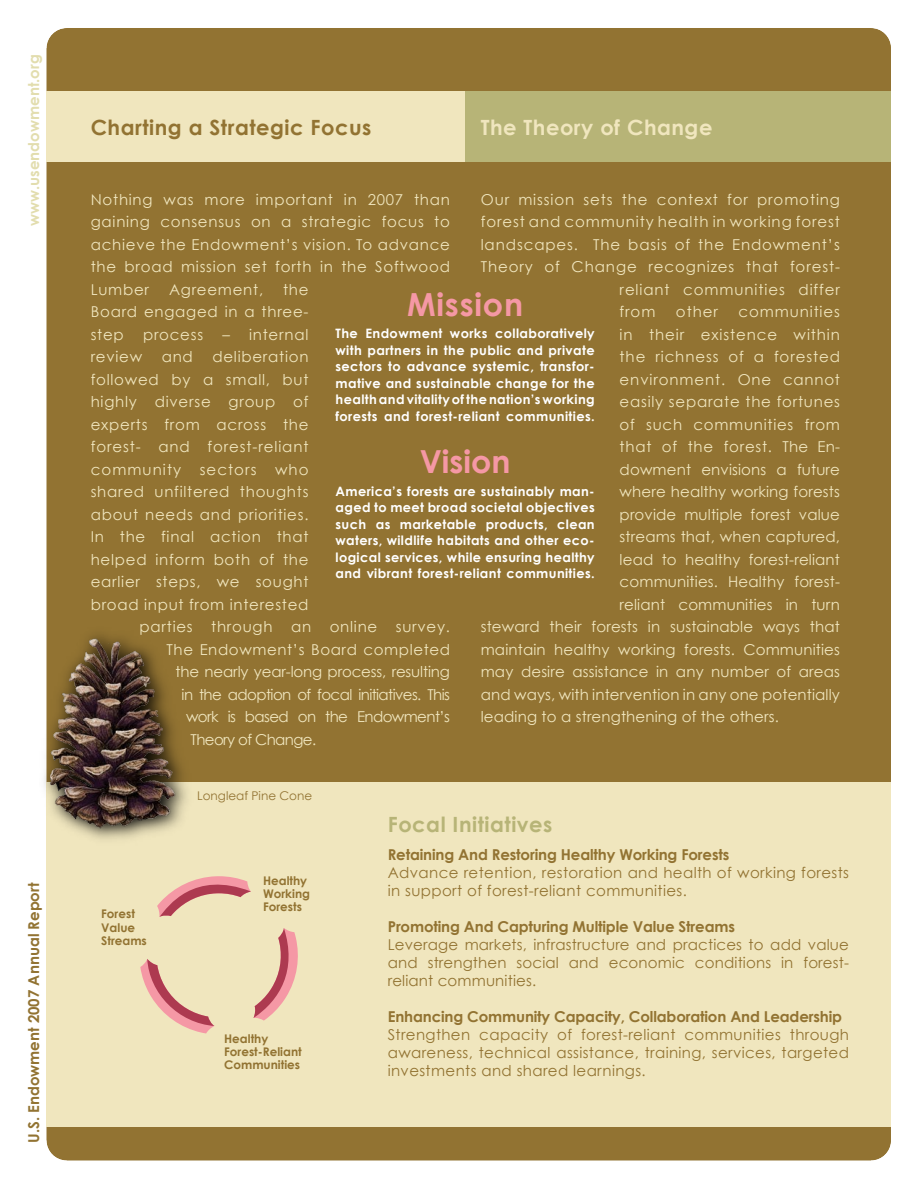
<style>
.page{position:relative;width:918px;height:1188px;background:#fff}
.page>*{position:absolute;margin:0;border:0;box-sizing:border-box;transform-origin:0 0}
.t1{font:700 31.8px "Century Gothic";letter-spacing:.025em;color:#f598a5}
.t2{font:700 21px "Century Gothic";letter-spacing:.025em;color:#927332}
.t3{font:700 21px "Century Gothic";letter-spacing:.025em;color:#f0e6be}
.t4{font:700 21px "Century Gothic";letter-spacing:.025em;color:#b7b477}
.t5{font:15px/22.5px "Century Gothic";letter-spacing:.05em;color:#f0e6be;text-align:justify}
.t6{font:15px "Century Gothic";letter-spacing:.01em;color:#f0e6be}
.t7{font:15px/18px "Century Gothic";letter-spacing:.025em;color:#927332;text-align:justify}
.t8{font:700 15px "Century Gothic";letter-spacing:-.01em;color:#927332}
.t9{font:15px "Century Gothic";letter-spacing:-.04em;color:#f0e6be}
.t10{font:15px "Century Gothic";letter-spacing:-.01em;color:#f0e6be}
.t11{font:15px "Century Gothic";letter-spacing:.07em;color:#f0e6be}
.t12{font:700 15px "Century Gothic";color:#e2ddae}
.t13{font:700 12.9px/16.5px "Century Gothic";letter-spacing:.03em;color:#fff;text-align:justify}
.t14{font:700 12px/13.2px "Century Gothic";color:#927332}
.t15{font:12px "Century Gothic";color:#927332}
</style>
<div class="page">
<div style="left:46px;top:28px;width:845px;height:1132px;background:#927332"></div>
<div style="left:309px;top:286px;width:311px;height:310px;background:#927332"></div>
<div style="left:46px;top:783px;width:845px;height:344px;background:#f0e6be"></div>
<div style="left:46px;top:92px;width:844px;height:70px;background:#f0e6be"></div>
<div style="left:465px;top:92px;width:426px;height:70px;background:#b7b477"></div>
<svg style="left:157px;top:876px;width:94px;height:41px"></svg>
<svg style="left:253px;top:928px;width:45px;height:93px"></svg>
<svg style="left:140px;top:959px;width:74px;height:74px"></svg>
<svg style="left:44px;top:626px;width:120px;height:213px"></svg>
<img style="left:51px;top:626px;width:150px;height:204px">
<svg style="left:46px;top:28px;width:21px;height:20px"></svg>
<svg style="left:870px;top:1140px;width:21px;height:21px"></svg>
<svg style="left:46px;top:1140px;width:21px;height:21px"></svg>
<svg style="left:870px;top:28px;width:21px;height:20px"></svg>
<p class="t12" style="left:24px;top:226px;width:173px;rotate:-90deg">www.usendowment.org</p>
<p class="t8" style="left:24px;top:1143px;width:262px;rotate:-90deg">U.S. Endowment 2007 Annual Report</p>
<h2 class="t2" style="left:91px;top:114px;width:282px">Charting a Strategic Focus</h2>
<h2 class="t3" style="left:481px;top:114px;width:233px">The Theory of Change</h2>
<p class="t5" style="left:91px;top:188px;width:361px">Nothing was more important in 2007 than gaining consensus on a strategic focus to achieve the Endowment’s vision. To advance the broad mission set forth in the Softwood Lumber</p>
<p class="t5" style="left:481px;top:188px;width:361px">Our mission sets the context for promoting</p>
<p class="t5" style="left:481px;top:210px;width:361px">forest and community health in working forest</p>
<p class="t5" style="left:481px;top:233px;width:361px">landscapes. The basis of the Endowment’s</p>
<p class="t5" style="left:481px;top:255px;width:361px">Theory of Change recognizes that forest-</p>
<p class="t5" style="left:620px;top:278px;width:222px">reliant communities differ</p>
<p class="t5" style="left:620px;top:300px;width:37px">from</p>
<p class="t5" style="left:676px;top:300px;width:43px">other</p>
<p class="t5" style="left:738px;top:300px;width:103px">communities</p>
<p class="t5" style="left:620px;top:323px;width:222px">in their existence within</p>
<p class="t5" style="left:620px;top:345px;width:222px">the richness of a forested</p>
<p class="t5" style="left:620px;top:368px;width:222px">environment. One cannot</p>
<p class="t5" style="left:620px;top:390px;width:222px">easily separate the fortunes</p>
<p class="t5" style="left:620px;top:413px;width:222px">of such communities from</p>
<p class="t5" style="left:620px;top:435px;width:222px">that of the forest. The En-</p>
<p class="t6" style="left:620px;top:460px;width:222px">dowment envisions a future</p>
<p class="t6" style="left:620px;top:483px;width:222px">where healthy working forests</p>
<p class="t6" style="left:620px;top:505px;width:222px">provide multiple forest value</p>
<p class="t6" style="left:620px;top:528px;width:222px">streams that, when captured,</p>
<p class="t6" style="left:620px;top:550px;width:222px">lead to healthy forest-reliant</p>
<p class="t6" style="left:620px;top:573px;width:222px">communities. Healthy forest-</p>
<p class="t6" style="left:620px;top:595px;width:222px">reliant communities in turn</p>
<p class="t6" style="left:481px;top:618px;width:361px">steward their forests in sustainable ways that</p>
<p class="t6" style="left:481px;top:640px;width:361px">maintain healthy working forests. Communities</p>
<p class="t6" style="left:481px;top:663px;width:361px">may desire assistance in any number of areas</p>
<p class="t6" style="left:481px;top:685px;width:361px">and ways, with intervention in any one potentially</p>
<p class="t6" style="left:481px;top:708px;width:300px">leading to a strengthening of the others.</p>
<p class="t5" style="left:91px;top:278px;width:219px;text-indent:192px">the Board engaged in a three&shy;step</p>
<p class="t5" style="left:169px;top:278px;width:96px">Agreement,</p>
<h1 class="t1" style="left:407px;top:284px;width:118px">Mission</h1>
<p class="t5" style="left:143px;top:323px;width:62px">process</p>
<p class="t5" style="left:222px;top:323px;width:88px">– internal</p>
<p class="t13" style="left:336px;top:325px;width:261px">The Endowment works collaboratively with partners in the public and private sectors to advance systemic, transfor&shy;mative and sustainable change for the health and vitality of the nation’s working forests and forest-reliant communities.</p>
<p class="t5" style="left:91px;top:345px;width:53px">review</p>
<p class="t5" style="left:162px;top:345px;width:33px">and</p>
<p class="t5" style="left:212px;top:345px;width:98px">deliberation</p>
<p class="t5" style="left:91px;top:368px;width:219px">followed by a small, but</p>
<p class="t5" style="left:91px;top:390px;width:219px">highly diverse group of</p>
<p class="t5" style="left:91px;top:413px;width:219px">experts from across the</p>
<p class="t5" style="left:91px;top:435px;width:219px">forest- and forest-reliant</p>
<p class="t11" style="left:91px;top:460px;width:219px">community sectors who</p>
<p class="t5" style="left:91px;top:480px;width:219px">shared unfiltered thoughts</p>
<p class="t5" style="left:91px;top:503px;width:219px">about needs and priorities.</p>
<p class="t5" style="left:91px;top:525px;width:219px">In the final action that</p>
<p class="t5" style="left:91px;top:548px;width:219px">helped inform both of the</p>
<p class="t5" style="left:91px;top:570px;width:219px">earlier steps, we sought</p>
<p class="t5" style="left:91px;top:593px;width:219px">broad input from interested</p>
<p class="t5" style="left:140px;top:615px;width:312px">parties through an online survey.</p>
<p class="t5" style="left:167px;top:638px;width:285px">The Endowment’s Board completed</p>
<p class="t10" style="left:176px;top:663px;width:276px">the nearly year-long process, resulting</p>
<p class="t9" style="left:182px;top:685px;width:270px">in the adoption of focal initiatives. This</p>
<p class="t9" style="left:186px;top:708px;width:265px">work is based on the Endowment’s</p>
<p class="t9" style="left:191px;top:730px;width:127px">Theory of Change.</p>
<h1 class="t1" style="left:420px;top:441px;width:92px">Vision</h1>
<p class="t13" style="left:336px;top:483px;width:261px">America’s forests are sustainably man&shy;aged to meet broad societal objectives such as marketable products, clean waters, wildlife habitats and other eco&shy;logical services, while ensuring healthy and vibrant forest-reliant communities.</p>
<p class="t14" style="left:101px;top:907px;width:47px">Forest<br>Value<br>Streams</p>
<p class="t15" style="left:197px;top:788px;width:116px">Longleaf Pine Cone</p>
<p class="t14" style="left:263px;top:874px;width:49px">H ealthy<br>Working<br>Forests</p>
<p class="t14" style="left:224px;top:1031px;width:79px">H ealthy<br>Forest-Reliant<br>Communities</p>
<h2 class="t4" style="left:388px;top:811px;width:166px">Focal Initiatives</h2>
<p class="t8" style="left:388px;top:845px;width:343px">Retaining And Restoring H ealthy Working Forests</p>
<p class="t7" style="left:388px;top:864px;width:463px">Advance retention, restoration and health of working forests in support of forest-reliant communities.</p>
<p class="t8" style="left:388px;top:917px;width:349px">Promoting And Capturing Multiple Value Streams</p>
<p class="t7" style="left:388px;top:936px;width:463px">Leverage markets, infrastructure and practices to add value and strengthen social and economic conditions in forest&shy;reliant communities.</p>
<p class="t8" style="left:388px;top:1007px;width:456px">Enhancing Community Capacity, Collaboration And Leadership</p>
<p class="t7" style="left:388px;top:1026px;width:463px">Strengthen capacity of forest-reliant communities through awareness, technical assistance, training, services, targeted investments and shared learnings.</p>
</div>
